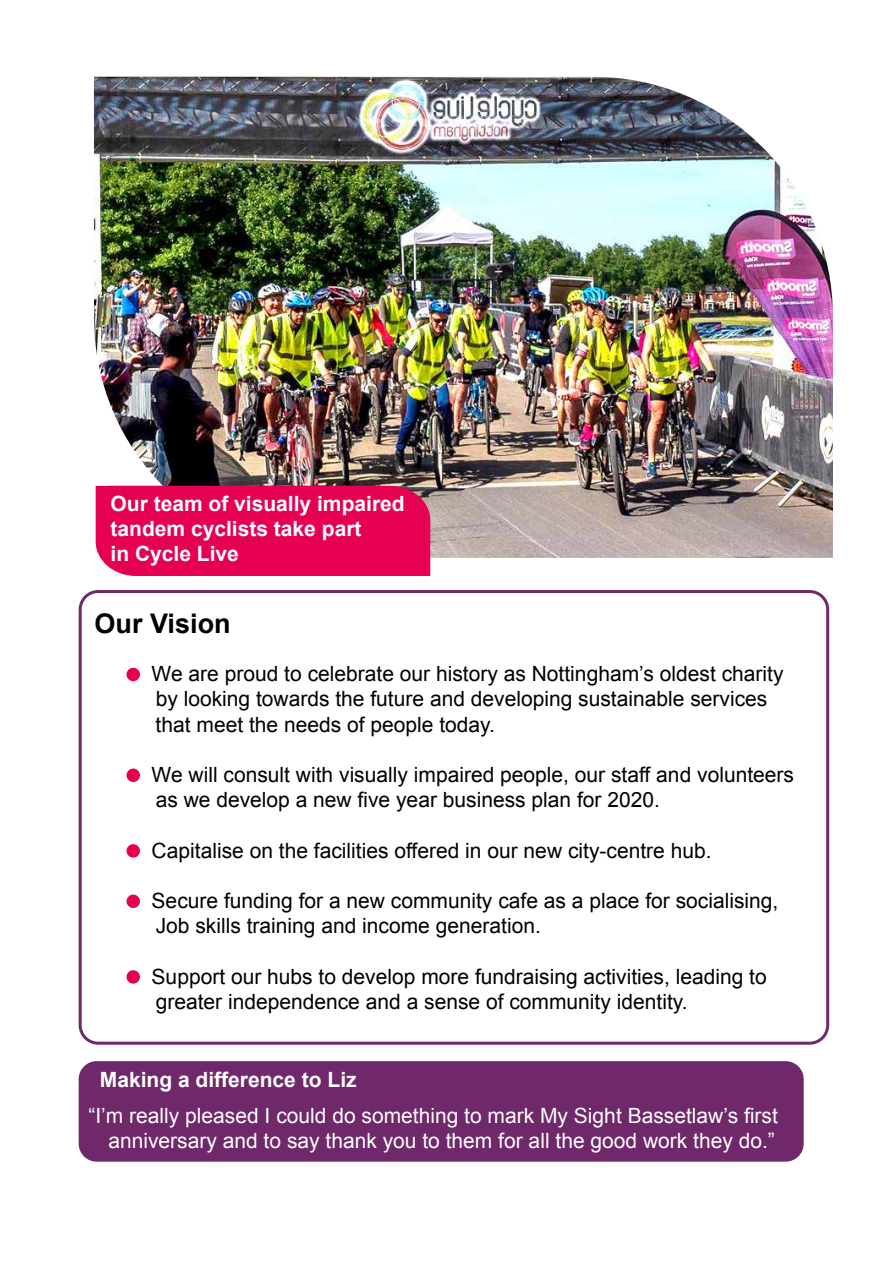
<style>
.page{position:relative;width:893px;height:1263px;background:#fff}
.page>*{position:absolute;margin:0;border:0;box-sizing:border-box;transform-origin:0 0}
.t1{font:700 27px "Arial";color:#000}
.t2{font:21px/25.2px "Arial";color:#000}
.t3{font:21px/25.2px "Arial";color:#fff;text-align:right}
.t4{font:700 21px/25.2px "Arial";color:#fff}
</style>
<div class="page">
<div style="left:79px;top:1061px;width:725px;height:100px;background:#6f286a;border-radius:18px"></div>
<img style="left:94px;top:77px;width:739px;height:481px">
<div style="left:96px;top:486px;width:334px;height:90px;background:#e50051"></div>
<div style="left:126px;top:668px;width:14px;height:13px;background:#e50050;border-radius:50%"></div>
<div style="left:126px;top:768px;width:14px;height:14px;background:#e50050;border-radius:50%"></div>
<div style="left:126px;top:844px;width:14px;height:14px;background:#e50050;border-radius:50%"></div>
<div style="left:126px;top:894px;width:14px;height:14px;background:#e50050;border-radius:50%"></div>
<div style="left:126px;top:970px;width:14px;height:14px;background:#e50050;border-radius:50%"></div>
<div style="left:79px;top:590px;width:750px;height:455px;border:3px solid #6f286a;border-radius:18px"></div>
<p class="t4" style="left:111px;top:491px;width:296px">Our team of visually impaired tandem cyclists take part<br>in Cycle Live</p>
<p class="t1" style="left:95px;top:606px;width:138px">Our Vision</p>
<p class="t2" style="left:152px;top:661px;width:633px">We are proud to celebrate our history as Nottingham’s oldest charity by looking towards the future and developing sustainable services that meet the needs of people today.</p>
<p class="t2" style="left:152px;top:762px;width:644px">We will consult with visually impaired people, our staff and volunteers as we develop a new five year business plan for 2020.</p>
<p class="t2" style="left:152px;top:838px;width:561px">Capitalise on the facilities offered in our new city-centre hub.</p>
<p class="t2" style="left:152px;top:888px;width:628px">Secure funding for a new community cafe as a place for socialising,<br>Job skills training and income generation.</p>
<p class="t2" style="left:152px;top:964px;width:617px">Support our hubs to develop more fundraising activities, leading to greater independence and a sense of community identity.</p>
<p class="t4" style="left:100px;top:1067px;width:258px">Making a difference to Liz</p>
<p class="t3" style="left:88px;top:1103px;width:691px">“I’m really pleased I could do something to mark My Sight Bassetlaw’s first anniversary and to say thank you to them for all the good work they do.”</p>
</div>
